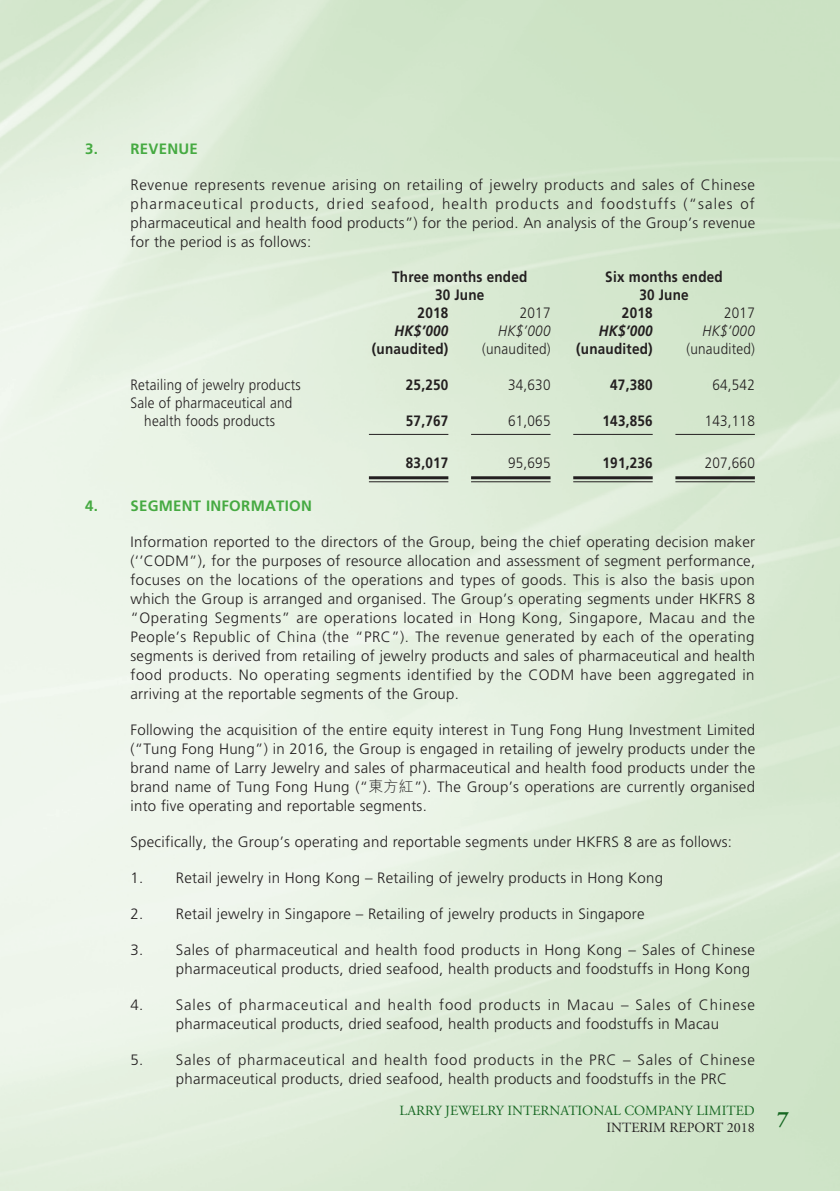
<style>
.page{position:relative;width:840px;height:1191px;background:#fff}
.page>*{position:absolute;margin:0;border:0;box-sizing:border-box;transform-origin:0 0}
._06_Notes{font:300 15px/19px "Frutiger LT Std";letter-spacing:.015em;color:#231f20;text-align:justify}
._51_N_Table_txt{font:300 15px "Frutiger LT Std";letter-spacing:.015em;color:#231f20;scale:.9 1}
._51_N_Table_txt-2{font:700 15px "Frutiger LT Std";letter-spacing:.015em;color:#231f20;scale:.9 1}
._07_NH1{font:700 15px "Frutiger LT Std";letter-spacing:.015em;color:#46aa42}
._51_N_Table_txt-3{font:italic 700 15px "Frutiger LT Std";letter-spacing:.015em;color:#231f20;scale:.9 1}
._51_N_Table_txt-4{font:italic 300 15px "Frutiger LT Std";letter-spacing:.015em;color:#231f20;scale:.9 1}
.t1{font:14px/16.8px "Adobe Garamond Pro";color:#166722}
.s1{font-family:"M Hei HK"}
.s2{color:#231f20}
</style>
<div class="page">
<img style="left:0;top:0;width:839px;height:1191px">
<hr style="left:368px;top:434px;width:80px;height:1px;background:#231f20">
<hr style="left:471px;top:434px;width:79px;height:1px;background:#231f20">
<hr style="left:573px;top:434px;width:79px;height:1px;background:#231f20">
<hr style="left:675px;top:434px;width:79px;height:1px;background:#231f20">
<hr style="left:368px;top:476px;width:80px;height:3px;background:#231f20">
<hr style="left:368px;top:481px;width:80px;height:1px;background:#231f20">
<hr style="left:471px;top:476px;width:79px;height:3px;background:#231f20">
<hr style="left:471px;top:481px;width:79px;height:1px;background:#231f20">
<hr style="left:573px;top:476px;width:79px;height:3px;background:#231f20">
<hr style="left:573px;top:481px;width:79px;height:1px;background:#231f20">
<hr style="left:675px;top:476px;width:79px;height:3px;background:#231f20">
<hr style="left:675px;top:481px;width:79px;height:1px;background:#231f20">
<p class="_07_NH1" style="left:85px;top:140px;width:114px">3. REVENUE</p>
<p class="_06_Notes" style="left:130px;top:176px;width:626px">Revenue represents revenue arising on retailing of jewelry products and sales of Chinese pharmaceutical products, dried seafood, health products and foodstuffs (“sales of pharmaceutical and health food products”) for the period. An analysis of the Group’s revenue for the period is as follows:</p>
<p class="_51_N_Table_txt-2" style="left:392px;top:268px;width:152px">Three months ended</p>
<p class="_51_N_Table_txt-2" style="left:435px;top:286px;width:56px">30 June</p>
<p class="_51_N_Table_txt-2" style="left:605px;top:268px;width:132px">Six months ended</p>
<p class="_51_N_Table_txt-2" style="left:639px;top:286px;width:56px">30 June</p>
<p class="_51_N_Table_txt-2" style="left:417px;top:304px;width:36px">2018</p>
<p class="_51_N_Table_txt" style="left:519px;top:304px;width:36px">2017</p>
<p class="_51_N_Table_txt-2" style="left:621px;top:304px;width:36px">2018</p>
<p class="_51_N_Table_txt" style="left:723px;top:304px;width:36px">2017</p>
<p class="_51_N_Table_txt-3" style="left:394px;top:322px;width:61px">HK$’000</p>
<p class="_51_N_Table_txt-4" style="left:498px;top:322px;width:60px">HK$’000</p>
<p class="_51_N_Table_txt-3" style="left:598px;top:322px;width:61px">HK$’000</p>
<p class="_51_N_Table_txt-4" style="left:702px;top:322px;width:60px">HK$’000</p>
<p class="_51_N_Table_txt-2" style="left:371px;top:340px;width:87px">(unaudited)</p>
<p class="_51_N_Table_txt" style="left:482px;top:340px;width:77px">(unaudited)</p>
<p class="_51_N_Table_txt-2" style="left:575px;top:340px;width:87px">(unaudited)</p>
<p class="_51_N_Table_txt" style="left:686px;top:340px;width:77px">(unaudited)</p>
<p class="_51_N_Table_txt" style="left:130px;top:376px;width:190px">Retailing of jewelry products</p>
<p class="_51_N_Table_txt-2" style="left:405px;top:376px;width:49px">25,250</p>
<p class="_51_N_Table_txt" style="left:507px;top:376px;width:49px">34,630</p>
<p class="_51_N_Table_txt-2" style="left:610px;top:376px;width:49px">47,380</p>
<p class="_51_N_Table_txt" style="left:712px;top:376px;width:49px">64,542</p>
<p class="_51_N_Table_txt" style="left:130px;top:394px;width:181px">Sale of pharmaceutical and</p>
<p class="_51_N_Table_txt" style="left:144px;top:412px;width:147px">health foods products</p>
<p class="_51_N_Table_txt-2" style="left:405px;top:412px;width:49px">57,767</p>
<p class="_51_N_Table_txt" style="left:507px;top:412px;width:49px">61,065</p>
<p class="_51_N_Table_txt-2" style="left:602px;top:412px;width:57px">143,856</p>
<p class="_51_N_Table_txt" style="left:704px;top:412px;width:57px">143,118</p>
<p class="_51_N_Table_txt-2" style="left:405px;top:454px;width:49px">83,017</p>
<p class="_51_N_Table_txt" style="left:507px;top:455px;width:49px">95,695</p>
<p class="_51_N_Table_txt-2" style="left:602px;top:454px;width:57px">191,236</p>
<p class="_51_N_Table_txt" style="left:704px;top:455px;width:57px">207,660</p>
<p class="_07_NH1" style="left:85px;top:497px;width:228px">4. SEGMENT INFORMATION</p>
<p class="_06_Notes" style="left:130px;top:533px;width:626px">Information reported to the directors of the Group, being the chief operating decision maker (‘’CODM”), for the purposes of resource allocation and assessment of segment performance, focuses on the locations of the operations and types of goods. This is also the basis upon which the Group is arranged and organised. The Group’s operating segments under HKFRS 8 “Operating Segments” are operations located in Hong Kong, Singapore, Macau and the People’s Republic of China (the “PRC”). The revenue generated by each of the operating segments is derived from retailing of jewelry products and sales of pharmaceutical and health food products. No operating segments identified by the CODM have been aggregated in arriving at the reportable segments of the Group.</p>
<p class="_06_Notes" style="left:130px;top:721px;width:626px">Following the acquisition of the entire equity interest in Tung Fong Hung Investment Limited (“Tung Fong Hung”) in 2016, the Group is engaged in retailing of jewelry products under the brand name of Larry Jewelry and sales of pharmaceutical and health food products under the brand name of Tung Fong Hung (“<span class="s1">東方紅</span>”). The Group’s operations are currently organised into five operating and reportable segments.</p>
<p class="_06_Notes" style="left:130px;top:833px;width:602px">Specifically, the Group’s operating and reportable segments under HKFRS 8 are as follows:</p>
<p class="_06_Notes" style="left:130px;top:869px;width:533px">1. Retail jewelry in Hong Kong – Retailing of jewelry products in Hong Kong</p>
<p class="_06_Notes" style="left:130px;top:905px;width:515px">2. Retail jewelry in Singapore – Retailing of jewelry products in Singapore</p>
<p class="_06_Notes" style="left:176px;top:941px;width:580px;text-indent:-45px">3. Sales of pharmaceutical and health food products in Hong Kong – Sales of Chinese pharmaceutical products, dried seafood, health products and foodstuffs in Hong Kong</p>
<p class="_06_Notes" style="left:176px;top:996px;width:580px;text-indent:-45px">4. Sales of pharmaceutical and health food products in Macau – Sales of Chinese pharmaceutical products, dried seafood, health products and foodstuffs in Macau</p>
<p class="_06_Notes" style="left:176px;top:1051px;width:580px;text-indent:-45px">5. Sales of pharmaceutical and health food products in the PRC – Sales of Chinese pharmaceutical products, dried seafood, health products and foodstuffs in the PRC</p>
<p class="t1" style="left:606px;top:1102px;width:184px;text-indent:-207px">LARRY JEWELRY INTERNATIONAL COMPANY LIMITED<br><span class="s2">INTERIM REPORT 2018</span> <sup>7</sup></p>
</div>
